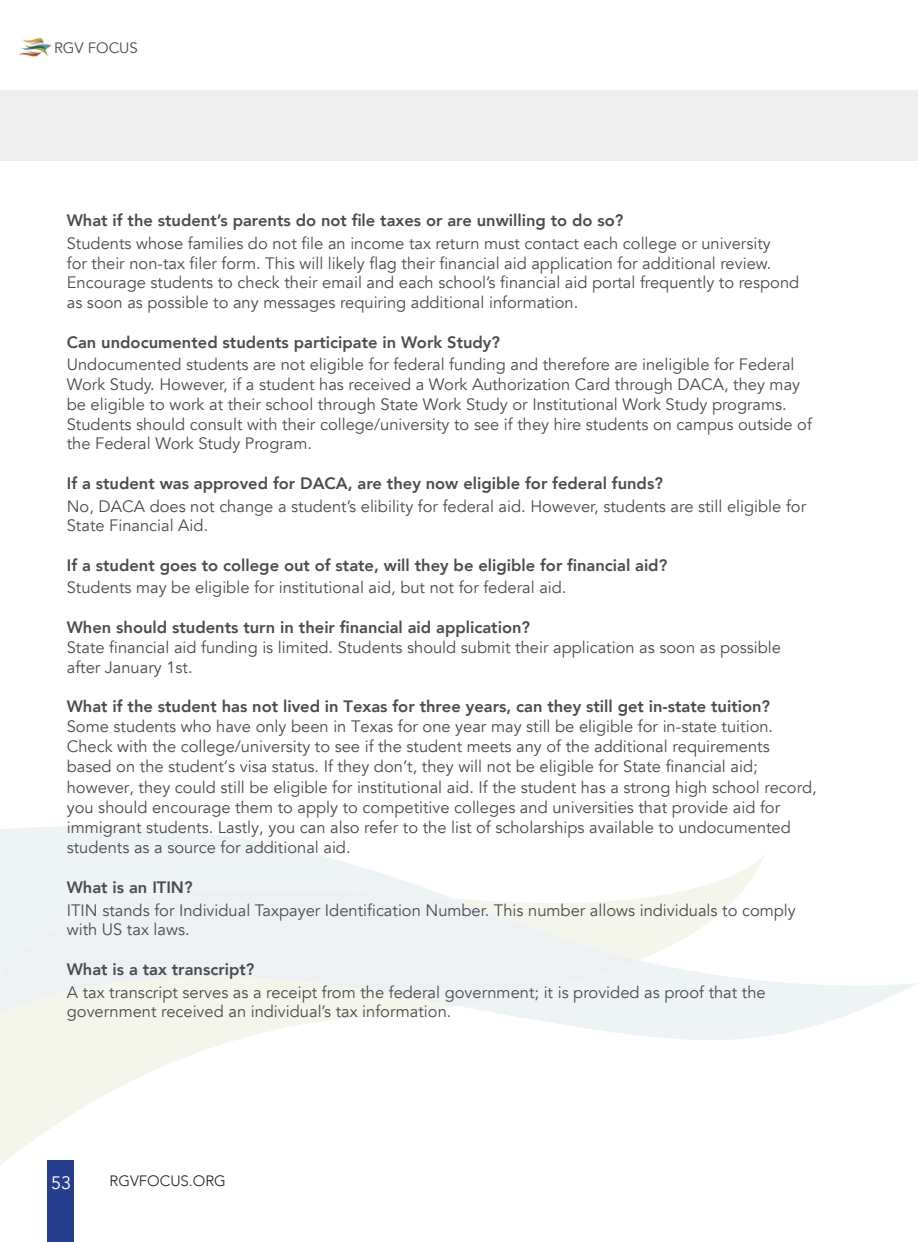
<style>
.page{position:relative;width:918px;height:1242px;background:#fff}
.page>*{position:absolute;margin:0;border:0;box-sizing:border-box;transform-origin:0 0}
.t1{font:18px "Avenir";color:#fff}
.t2{font:16.5px/19.8px "Avenir";color:#4b4c4d}
.t3{font:800 16.5px "Avenir";color:#4b4c4d}
.t4{font:300 15px "Avenir";color:#231f20}
.t5{font:15px "Avenir";color:#4b4c4d}
</style>
<div class="page">
<div style="left:47px;top:1161px;width:27px;height:81px;background:#253f8e"></div>
<img style="left:19px;top:38px;width:33px;height:19px">
<svg style="left:0;top:1040px;width:235px;height:126px"></svg>
<svg style="left:0;top:826px;width:916px;height:214px;fill:#f4f6f5"></svg>
<div style="left:1px;top:90px;width:917px;height:70px;background:#eeeeef"></div>
<p class="t5" style="left:54px;top:38px;width:85px">RGV FOCUS</p>
<p class="t3" style="left:67px;top:208px;width:558px">What if the student’s parents do not file taxes or are unwilling to do so?</p>
<p class="t2" style="left:67px;top:233px;width:734px">Students whose families do not file an income tax return must contact each college or university<br>for their non-tax filer form. This will likely flag their financial aid application for additional review.<br>Encourage students to check their email and each school’s financial aid portal frequently to respond as soon as possible to any messages requiring additional information.</p>
<p class="t3" style="left:67px;top:329px;width:435px">Can undocumented students participate in Work Study?</p>
<p class="t2" style="left:67px;top:355px;width:747px">Undocumented students are not eligible for federal funding and therefore are ineligible for Federal Work Study. However, if a student has received a Work Authorization Card through DACA, they may be eligible to work at their school through State Work Study or Institutional Work Study programs.<br>Students should consult with their college/university to see if they hire students on campus outside of the Federal Work Study Program.</p>
<p class="t3" style="left:67px;top:470px;width:598px">If a student was approved for DACA, are they now eligible for federal funds?</p>
<p class="t2" style="left:67px;top:496px;width:741px">No, DACA does not change a student’s elibility for federal aid. However, students are still eligible for<br>State Financial Aid.</p>
<p class="t3" style="left:67px;top:552px;width:602px">If a student goes to college out of state, will they be eligible for financial aid?</p>
<p class="t2" style="left:67px;top:578px;width:501px">Students may be eligible for institutional aid, but not for federal aid.</p>
<p class="t3" style="left:67px;top:614px;width:465px">When should students turn in their financial aid application?</p>
<p class="t2" style="left:67px;top:638px;width:716px">State financial aid funding is limited. Students should submit their application as soon as possible after January 1st.</p>
<p class="t3" style="left:67px;top:693px;width:705px">What if the student has not lived in Texas for three years, can they still get in-state tuition?</p>
<p class="t2" style="left:67px;top:717px;width:752px;line-height:20.2px">Some students who have only been in Texas for one year may still be eligible for in-state tuition.<br>Check with the college/university to see if the student meets any of the additional requirements based on the student’s visa status. If they don’t, they will not be eligible for State fi nancial aid; however, they could still be eligible for institutional aid. If the student has a strong high school record, you should encourage them to apply to competitive colleges and universities that provide aid for immigrant students. Lastly, you can also refer to the list of scholarships available to undocumented students as a source for additional aid.</p>
<p class="t3" style="left:67px;top:875px;width:127px">What is an ITIN?</p>
<p class="t2" style="left:67px;top:900px;width:731px">ITIN stands for Individual Taxpayer Identification Number. This number allows individuals to comply with US tax laws.</p>
<p class="t3" style="left:67px;top:956px;width:189px">What is a tax transcript?</p>
<p class="t2" style="left:67px;top:982px;width:700px">A tax transcript serves as a receipt from the federal government; it is provided as proof that the government received an individual’s tax information.</p>
<p class="t1" style="left:51px;top:1172px;width:22px">53</p>
<p class="t4" style="left:110px;top:1172px;width:118px">RGVFOCUS.ORG</p>
</div>
